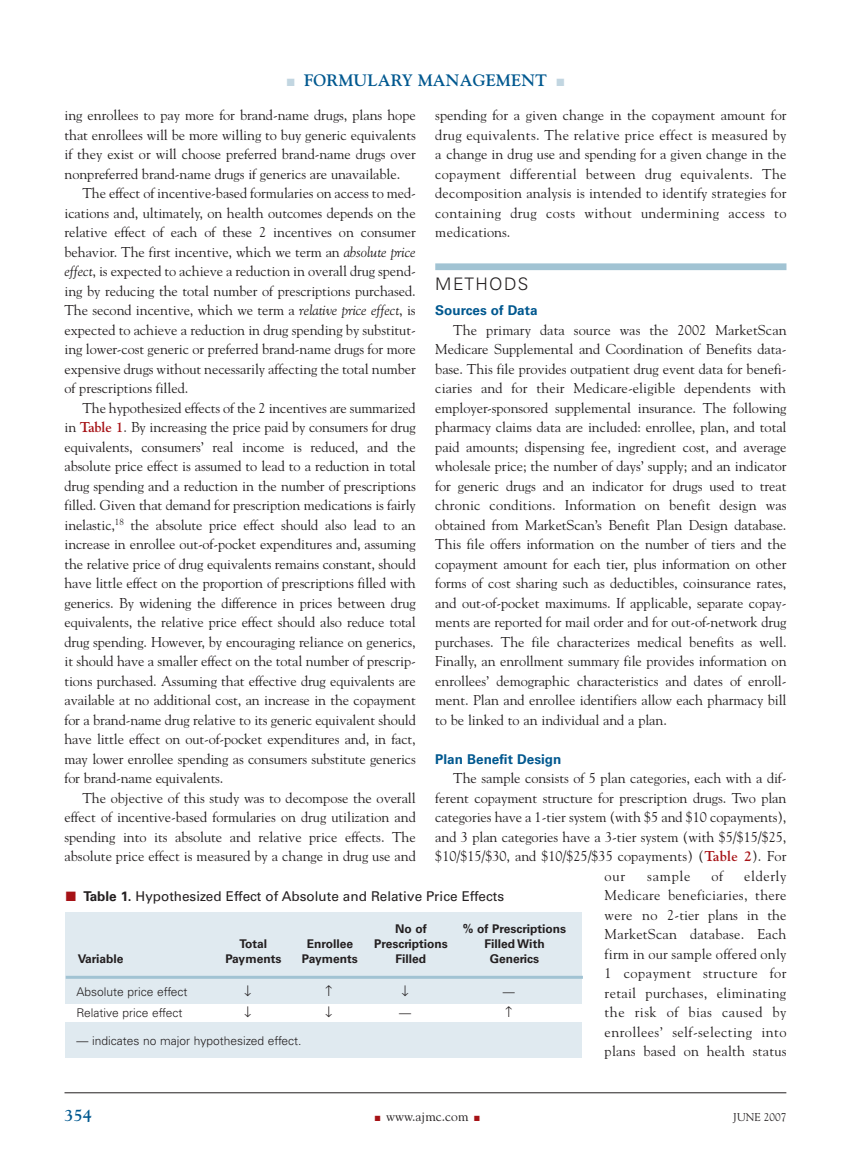
<style>
.page{position:relative;width:851px;height:1161px;background:#fff}
.page>*{position:absolute;margin:0;border:0;box-sizing:border-box;transform-origin:0 0}
.t1{font:300 17.25px "Univers";letter-spacing:.085em;color:#231f20}
.t2{font:700 16.5px "Goudy";letter-spacing:.01em;color:#00588f}
.t3{font:14.25px/19.5px "Goudy";letter-spacing:-.005em;color:#231f20;text-align:justify}
.t4{font:13.5px "Univers";color:#231f20}
.t5{font:700 13.5px "Univers";color:#00588f}
.t6{font:13.5px "Goudy";color:#231f20}
.t7{font:700 12px "Univers";color:#231f20}
.t8{font:300 12px "Univers";color:#231f20}
.t9{font:11.25px "Goudy";color:#231f20}
.s1{color:#c2d6e1}
.s2{font-weight:700;color:#a61216}
.s3{font-style:italic}
.s4{color:#a61216}
.s5{font-weight:700}
</style>
<div class="page">
<div style="left:435px;top:263px;width:351px;height:7px;background:#a1c3d3"></div>
<hr style="left:64px;top:1093px;width:722px;height:1px;background:#231f20">
<div style="left:66px;top:912px;width:516px;height:146px;background:#e0eaf0"></div>
<hr style="left:66px;top:976px;width:517px;height:3px;background:#a1c3d3">
<div style="left:57px;top:1004px;width:533px;height:18px;background:#fff"></div>
<p class="t2" style="left:287px;top:70px;width:279px"><span class="s1">■</span> FORMULARY MANAGEMENT <span class="s1">■</span></p>
<p class="t3" style="left:435px;top:105px;width:353px">spending for a given change in the copayment amount for drug equivalents. The relative price effect is measured by a change in drug use and spending for a given change in the copayment differential between drug equivalents. The decomposition analysis is intended to identify strategies for containing drug costs without undermining access to medications.</p>
<p class="t1" style="left:435px;top:277px;width:95px">METHODS</p>
<p class="t5" style="left:435px;top:305px;width:104px">Sources of Data</p>
<p class="t3" style="left:435px;top:320px;width:353px;text-indent:18px">The primary data source was the 2002 MarketScan Medicare Supplemental and Coordination of Benefits data&shy;base. This file provides outpatient drug event data for benefi&shy;ciaries and for their Medicare-eligible dependents with employer-sponsored supplemental insurance. The following pharmacy claims data are included: enrollee, plan, and total paid amounts; dispensing fee, ingredient cost, and average wholesale price; the number of days’ supply; and an indicator for generic drugs and an indicator for drugs used to treat chronic conditions. Information on benefit design was obtained from MarketScan’s Benefit Plan Design database.<br>This file offers information on the number of tiers and the copayment amount for each tier, plus information on other forms of cost sharing such as deductibles, coinsurance rates, and out-of-pocket maximums. If applicable, separate copay&shy;ments are reported for mail order and for out-of-network drug purchases. The file characterizes medical benefits as well.<br>Finally, an enrollment summary file provides information on enrollees’ demographic characteristics and dates of enroll&shy;ment. Plan and enrollee identifiers allow each pharmacy bill to be linked to an individual and a plan.</p>
<p class="t5" style="left:435px;top:754px;width:128px">Plan Benefit Design</p>
<p class="t3" style="left:453px;top:768px;width:335px">The sample consists of 5 plan categories, each with a dif-</p>
<p class="t3" style="left:435px;top:788px;width:353px">ferent copayment structure for prescription drugs. Two plan</p>
<p class="t3" style="left:435px;top:807px;width:353px">categories have a 1-tier system (with $5 and $10 copayments),</p>
<p class="t3" style="left:435px;top:827px;width:353px">and 3 plan categories have a 3-tier system (with $5/$15/$25,</p>
<p class="t3" style="left:435px;top:846px;width:353px">$10/$15/$30, and $10/$25/$35 copayments) (<span class="s2">Table 2</span>). For</p>
<p class="t3" style="left:604px;top:866px;width:22px">our</p>
<p class="t3" style="left:647px;top:866px;width:45px">sample</p>
<p class="t3" style="left:711px;top:866px;width:13px">of</p>
<p class="t3" style="left:64px;top:105px;width:353px">ing enrollees to pay more for brand-name drugs, plans hope that enrollees will be more willing to buy generic equivalents if they exist or will choose preferred brand-name drugs over nonpreferred brand-name drugs if generics are unavailable.</p>
<p class="t3" style="left:64px;top:183px;width:353px;text-indent:18px">The effect of incentive-based formularies on access to med&shy;ications and, ultimately, on health outcomes depends on the relative effect of each of these 2 incentives on consumer behavior. The first incentive, which we term an <span class="s3">absolute price effect</span>, is expected to achieve a reduction in overall drug spend&shy;ing by reducing the total number of prescriptions purchased.<br>The second incentive, which we term a <span class="s3">relative price effect</span>, is expected to achieve a reduction in drug spending by substitut&shy;ing lower-cost generic or preferred brand-name drugs for more expensive drugs without necessarily affecting the total number of prescriptions filled.</p>
<p class="t3" style="left:64px;top:398px;width:353px;text-indent:18px">The hypothesized effects of the 2 incentives are summarized in <span class="s2">Table 1</span>. By increasing the price paid by consumers for drug equivalents, consumers’ real income is reduced, and the absolute price effect is assumed to lead to a reduction in total drug spending and a reduction in the number of prescriptions filled. Given that demand for prescription medications is fairly inelastic,<sup>18</sup> the absolute price effect should also lead to an increase in enrollee out-of-pocket expenditures and, assuming the relative price of drug equivalents remains constant, should have little effect on the proportion of prescriptions filled with generics. By widening the difference in prices between drug equivalents, the relative price effect should also reduce total drug spending. However, by encouraging reliance on generics, it should have a smaller effect on the total number of prescrip&shy;tions purchased. Assuming that effective drug equivalents are available at no additional cost, an increase in the copayment for a brand-name drug relative to its generic equivalent should have little effect on out-of-pocket expenditures and, in fact, may lower enrollee spending as consumers substitute generics for brand-name equivalents.</p>
<p class="t3" style="left:64px;top:788px;width:353px;text-indent:18px">The objective of this study was to decompose the overall effect of incentive-based formularies on drug utilization and spending into its absolute and relative price effects. The absolute price effect is measured by a change in drug use and</p>
<p class="t3" style="left:604px;top:866px;width:183px;text-indent:140px">elderly Medicare beneficiaries, there were no 2-tier plans in the MarketScan database. Each firm in our sample offered only 1 copayment structure for retail purchases, eliminating the risk of bias caused by enrollees’ self-selecting into plans based on health status</p>
<p class="t4" style="left:66px;top:891px;width:440px"><span class="s4">■</span> <span class="s5">Table 1.</span> Hypothesized Effect of Absolute and Relative Price Effects</p>
<p class="t7" style="left:395px;top:924px;width:33px">No of</p>
<p class="t7" style="left:463px;top:924px;width:105px">% of Prescriptions</p>
<p class="t7" style="left:239px;top:939px;width:29px">Total</p>
<p class="t7" style="left:307px;top:939px;width:48px">Enrollee</p>
<p class="t7" style="left:374px;top:939px;width:75px">Prescriptions</p>
<p class="t7" style="left:484px;top:939px;width:62px">Filled With</p>
<p class="t7" style="left:78px;top:954px;width:47px">Variable</p>
<p class="t7" style="left:225px;top:954px;width:57px">Payments</p>
<p class="t7" style="left:302px;top:954px;width:57px">Payments</p>
<p class="t7" style="left:395px;top:954px;width:32px">Filled</p>
<p class="t7" style="left:489px;top:954px;width:51px">Generics</p>
<p class="t8" style="left:76px;top:987px;width:113px">Absolute price effect</p>
<p class="t8" style="left:502px;top:987px;width:13px">—</p>
<p class="t8" style="left:76px;top:1008px;width:107px">Relative price effect</p>
<p class="t8" style="left:399px;top:1008px;width:13px">—</p>
<p class="t8" style="left:76px;top:1036px;width:226px">— indicates no major hypothesized effect.</p>
<p class="t2" style="left:64px;top:1106px;width:29px">354</p>
<p class="t6" style="left:375px;top:1109px;width:106px"><span class="s4">■</span> www.ajmc.com <span class="s4">■</span></p>
<p class="t9" style="left:733px;top:1111px;width:55px">JUNE 2007</p>
</div>
